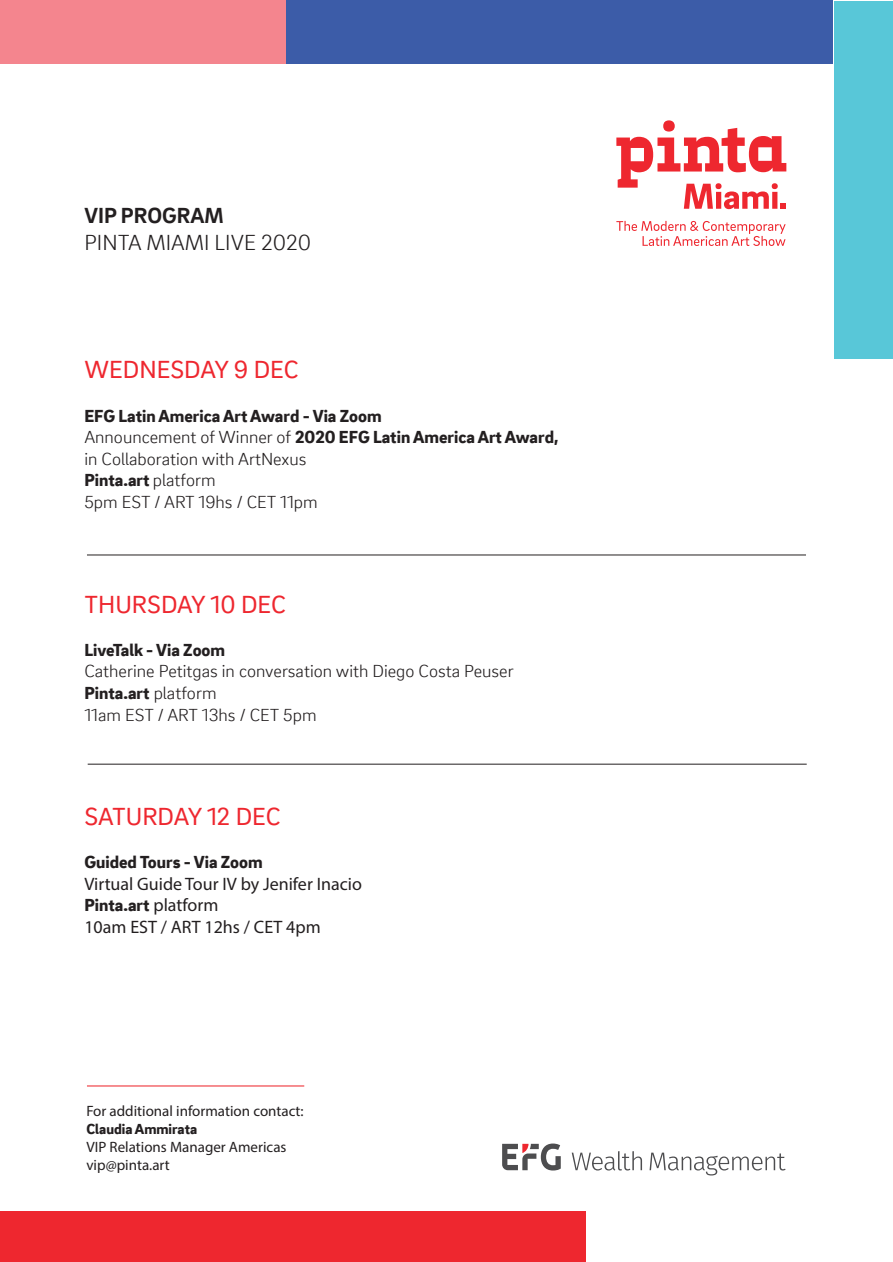
<style>
.page{position:relative;width:893px;height:1262px;background:#fff}
.page>*{position:absolute;margin:0;border:0;box-sizing:border-box;transform-origin:0 0}
.t1{font:25.5px "Brix Sans";color:#ee272f}
.t2{font:300 22.5px "Brix Sans W01";color:#231f20}
.t3{font:700 22.5px "Brix Sans";color:#231f20}
.t4{font:900 18px/21.6px "Brix Sans";color:#231f20}
.t5{font:300 18px "Brix Sans W01";color:#231f20}
.t6{font:18px "Myriad Pro";color:#231f20}
.t7{font:15px/18px "Myriad Pro";color:#231f20}
.t8{font:900 15px "Brix Sans";color:#231f20}
.s1{font-family:"Brix Sans W01";font-weight:300}
.s2{font-family:"Myriad Pro";font-weight:400}
</style>
<div class="page">
<div style="left:248px;top:0;width:585px;height:64px;background:#3c5ca8"></div>
<div style="left:0;top:0;width:286px;height:64px;background:#f4858e"></div>
<div style="left:663px;top:120px;width:12px;height:11px;background:#ee272f;border-radius:50%"></div>
<svg style="left:616px;top:221px;width:170px;height:25px"></svg>
<svg style="left:616px;top:128px;width:170px;height:81px"></svg>
<div style="left:835px;top:2px;width:58px;height:357px;background:#58c7d8"></div>
<hr style="left:87px;top:554px;width:719px;height:1px;background:#231f20">
<hr style="left:88px;top:763px;width:719px;height:1px;background:#231f20">
<div style="left:0;top:1210px;width:586px;height:51px;background:#ee272f"></div>
<hr style="left:87px;top:1085px;width:217px;height:1px;background:#ed1d24">
<svg style="left:502px;top:1143px;width:59px;height:27px"></svg>
<svg style="left:572px;top:1151px;width:214px;height:24px"></svg>
<p class="t3" style="left:84px;top:201px;width:141px">VIP PROGRAM</p>
<p class="t2" style="left:84px;top:230px;width:228px">PINTA MIAMI LIVE 2020</p>
<h1 class="t1" style="left:84px;top:353px;width:216px">WEDNESDAY 9 DEC</h1>
<p class="t4" style="left:84px;top:404px;width:475px">EFG Latin America Art Award - Via Zoom<br><span class="s1">Announcement of Winner of</span> 2020 EFG Latin America Art Award,</p>
<p class="t5" style="left:84px;top:448px;width:223px">in Collaboration with ArtNexus</p>
<p class="t4" style="left:84px;top:468px;width:133px">Pinta.art <span class="s1">platform</span></p>
<p class="t5" style="left:84px;top:492px;width:235px">5pm EST / ART 19hs / CET 11pm</p>
<h1 class="t1" style="left:84px;top:587px;width:203px">THURSDAY 10 DEC</h1>
<p class="t4" style="left:84px;top:638px;width:142px">LiveTalk - Via Zoom</p>
<p class="t5" style="left:84px;top:661px;width:431px">Catherine Petitgas in conversation with Diego Costa Peuser</p>
<p class="t4" style="left:84px;top:681px;width:134px">Pinta.art <span class="s1">platform</span></p>
<p class="t5" style="left:84px;top:704px;width:234px">11am EST / ART 13hs / CET 5pm</p>
<h1 class="t1" style="left:84px;top:799px;width:198px">SATURDAY 12 DEC</h1>
<p class="t4" style="left:84px;top:850px;width:180px">Guided Tours - Via Zoom</p>
<p class="t6" style="left:84px;top:872px;width:279px">Virtual Guide Tour IV by Jenifer Inacio</p>
<p class="t4" style="left:84px;top:893px;width:135px">Pinta.art <span class="s2">platform</span></p>
<p class="t6" style="left:84px;top:915px;width:238px">10am EST / ART 12hs / CET 4pm</p>
<p class="t7" style="left:86px;top:1101px;width:219px">For additional information contact:</p>
<p class="t8" style="left:86px;top:1118px;width:112px">Claudia Ammirata</p>
<p class="t7" style="left:86px;top:1137px;width:202px">VIP Relations Manager Americas vip@pinta.art</p>
</div>
